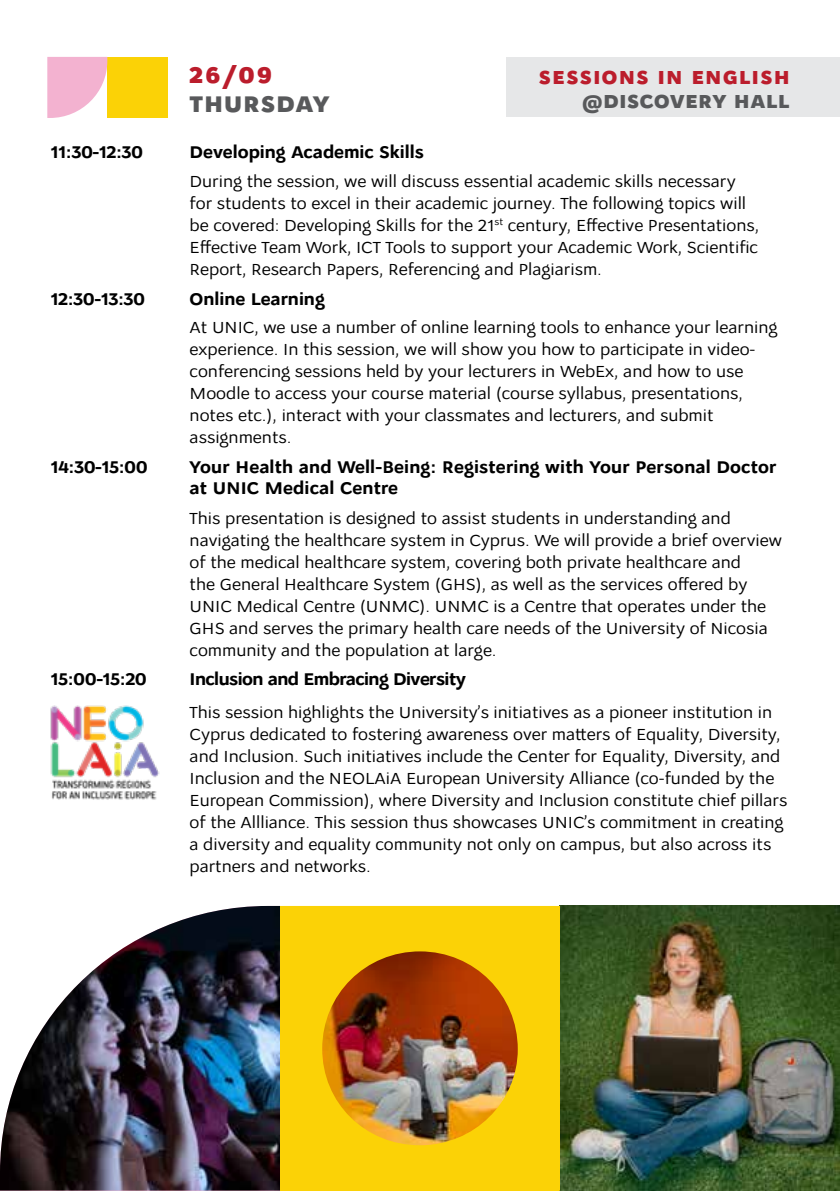
<style>
.page{position:relative;width:840px;height:1191px;background:#fff}
.page>*{position:absolute;margin:0;border:0;box-sizing:border-box;transform-origin:0 0}
.t1{font:800 24px "Osnova Pro";letter-spacing:.05em;color:#58595b}
.t2{font:800 24px "Osnova Pro";color:#bb1d2c}
.t3{font:800 20px "Osnova Pro";letter-spacing:.08em;color:#bb1d2c}
.t4{font:800 20px "Osnova Pro";letter-spacing:.04em;color:#58595b}
.t5{font:700 18px/21px "Osnova Pro";color:#000}
.t6{font:700 18px "Osnova Pro";letter-spacing:-.03em;color:#000}
.t7{font:17px/22px "Osnova Pro";color:#000}
</style>
<div class="page">
<img style="left:50px;top:705px;width:110px;height:95px">
<div style="left:506px;top:58px;width:333px;height:59px;background:#e6e7e8"></div>
<div style="left:107px;top:57px;width:60px;height:61px;background:#fbd206"></div>
<svg style="left:47px;top:57px;width:60px;height:61px"></svg>
<img style="left:559px;top:906px;width:280px;height:284px">
<img style="left:0;top:906px;width:280px;height:284px">
<img style="left:280px;top:906px;width:279px;height:284px">
<h1 class="t2" style="left:189px;top:60px;width:84px">26/09</h1>
<h1 class="t1" style="left:189px;top:89px;width:141px">THURSDAY</h1>
<p class="t3" style="left:538px;top:64px;width:252px">SESSIONS IN ENGLISH</p>
<p class="t4" style="left:582px;top:88px;width:208px">@DISCOVERY HALL</p>
<p class="t5" style="left:51px;top:142px;width:94px">11:30-12:30</p>
<p class="t5" style="left:189px;top:142px;width:236px">Developing Academic Skills</p>
<p class="t7" style="left:189px;top:170px;width:570px">During the session, we will discuss essential academic skills necessary for students to excel in their academic journey. The following topics will be covered: Developing Skills for the 21<sup>st</sup> century, Effective Presentations, Effective Team Work, ICT Tools to support your Academic Work, Scientific Report, Research Papers, Referencing and Plagiarism.</p>
<p class="t5" style="left:51px;top:289px;width:96px">12:30-13:30</p>
<p class="t5" style="left:189px;top:289px;width:136px">Online Learning</p>
<p class="t7" style="left:189px;top:317px;width:589px">At UNIC, we use a number of online learning tools to enhance your learning experience. In this session, we will show you how to participate in video&shy;conferencing sessions held by your lecturers in WebEx, and how to use Moodle to access your course material (course syllabus, presentations, notes etc.), interact with your classmates and lecturers, and submit assignments.</p>
<p class="t5" style="left:51px;top:457px;width:99px">14:30-15:00</p>
<p class="t5" style="left:189px;top:457px;width:588px">Your Health and Well-Being: Registering with Your Personal Doctor at UNIC Medical Centre</p>
<p class="t7" style="left:189px;top:507px;width:593px">This presentation is designed to assist students in understanding and navigating the healthcare system in Cyprus. We will provide a brief overview of the medical healthcare system, covering both private healthcare and<br>the General Healthcare System (GHS), as well as the services offered by UNIC Medical Centre (UNMC). UNMC is a Centre that operates under the GHS and serves the primary health care needs of the University of Nicosia community and the population at large.</p>
<p class="t5" style="left:51px;top:669px;width:98px">15:00-15:20</p>
<p class="t6" style="left:189px;top:668px;width:278px">Inclusion and Embracing Diversity</p>
<p class="t7" style="left:189px;top:701px;width:599px">This session highlights the University’s initiatives as a pioneer institution in Cyprus dedicated to fostering awareness over matters of Equality, Diversity, and Inclusion. Such initiatives include the Center for Equality, Diversity, and Inclusion and the NEOLAiA European University Alliance (co-funded by the European Commission), where Diversity and Inclusion constitute chief pillars of the Allliance. This session thus showcases UNIC’s commitment in creating a diversity and equality community not only on campus, but also across its partners and networks.</p>
</div>
